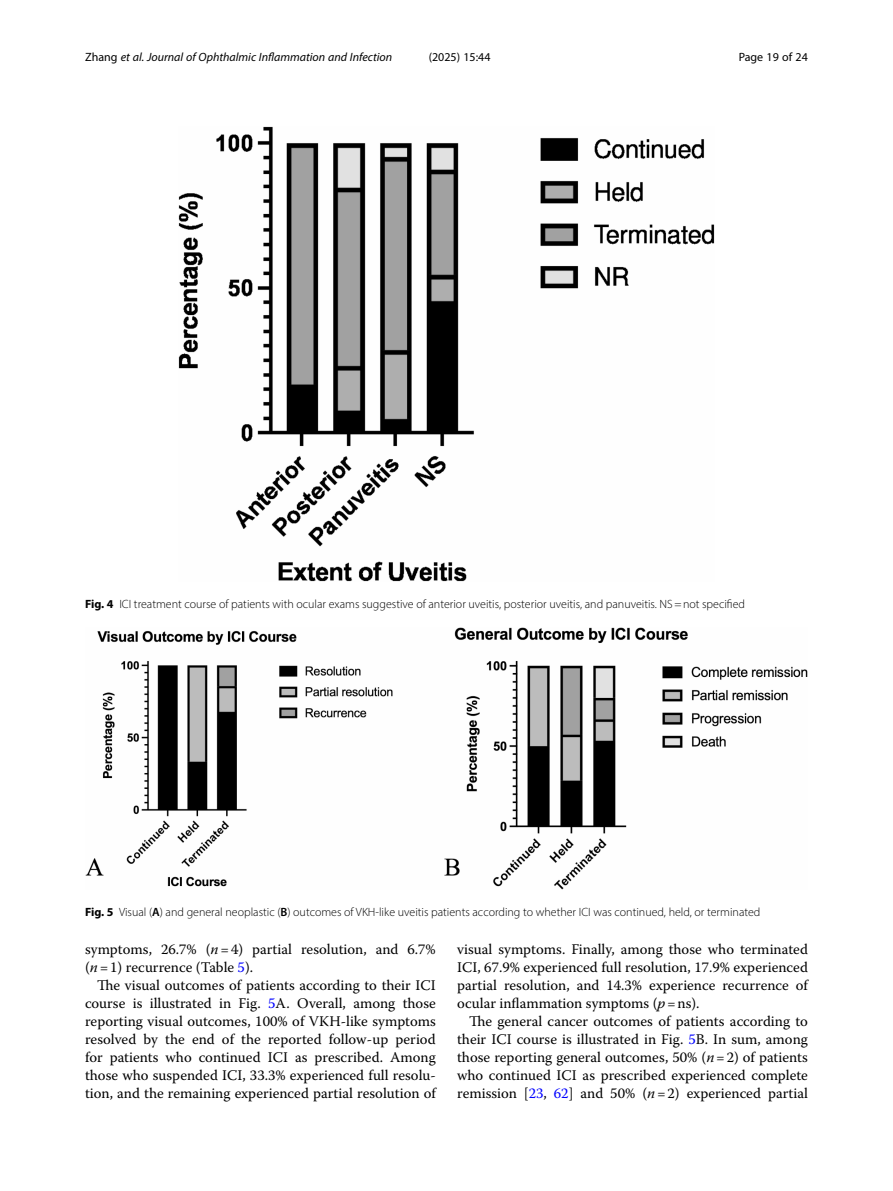
<style>
.page{position:relative;width:893px;height:1191px;background:#fff}
.page>*{position:absolute;margin:0;border:0;box-sizing:border-box;transform-origin:0 0}
.Body_Text_Indent{font:14.7px/18px "Warnock Pro";color:#000;text-align:justify}
.Body_Text{font:14.7px/18px "Warnock Pro";color:#000}
.Figure_Caption{font:300 12px "Myriad Pro";color:#000}
.t1{font:italic 12px "Myriad Pro";color:#000}
.t2{font:12px "Myriad Pro";color:#000}
.s1{font-style:normal}
.s2{font-weight:700}
.s3{font-weight:600}
.s4{font-style:italic}
.s5{color:#00f}
</style>
<div class="page">
<img style="left:85px;top:628px;width:723px;height:261px">
<img style="left:178px;top:126px;width:536px;height:455px">
<p class="t1" style="left:85px;top:50px;width:309px"><span class="s1">Zhang</span> et al. Journal of Ophthalmic Inflammation and Infection</p>
<p class="t2" style="left:429px;top:50px;width:63px">(2025) 15:44</p>
<p class="t2" style="left:739px;top:50px;width:71px">Page 19 of 24</p>
<p class="Figure_Caption" style="left:85px;top:597px;width:662px"><span class="s2">Fig. 4</span> ICI treatment course of patients with ocular exams suggestive of anterior uveitis, posterior uveitis, and panuveitis. NS=not specified</p>
<p class="Figure_Caption" style="left:85px;top:905px;width:677px"><span class="s2">Fig. 5</span> Visual (<span class="s3">A</span>) and general neoplastic (<span class="s3">B</span>) outcomes of VKH-like uveitis patients according to whether ICI was continued, held, or terminated</p>
<p class="Body_Text" style="left:85px;top:940px;width:352px">symptoms, 26.7% (<span class="s4">n</span>=4) partial resolution, and 6.7% (<span class="s4">n</span>=1) recurrence (Table <span class="s5">5</span>).</p>
<p class="Body_Text_Indent" style="left:85px;top:976px;width:352px;text-indent:12px">The visual outcomes of patients according to their ICI course is illustrated in Fig. <span class="s5">5</span>A. Overall, among those reporting visual outcomes, 100% of VKH-like symptoms resolved by the end of the reported follow-up period for patients who continued ICI as prescribed. Among those who suspended ICI, 33.3% experienced full resolu&shy;tion, and the remaining experienced partial resolution of</p>
<p class="Body_Text_Indent" style="left:457px;top:940px;width:352px">visual symptoms. Finally, among those who terminated ICI, 67.9% experienced full resolution, 17.9% experienced partial resolution, and 14.3% experience recurrence of ocular inflammation symptoms (<span class="s4">p</span>=ns).</p>
<p class="Body_Text_Indent" style="left:457px;top:1012px;width:352px;text-indent:12px">The general cancer outcomes of patients according to their ICI course is illustrated in Fig. <span class="s5">5</span>B. In sum, among those reporting general outcomes, 50% (<span class="s4">n</span>=2) of patients who continued ICI as prescribed experienced complete remission [<span class="s5">23</span>, <span class="s5">62</span>] and 50% (<span class="s4">n</span>=2) experienced partial</p>
</div>
